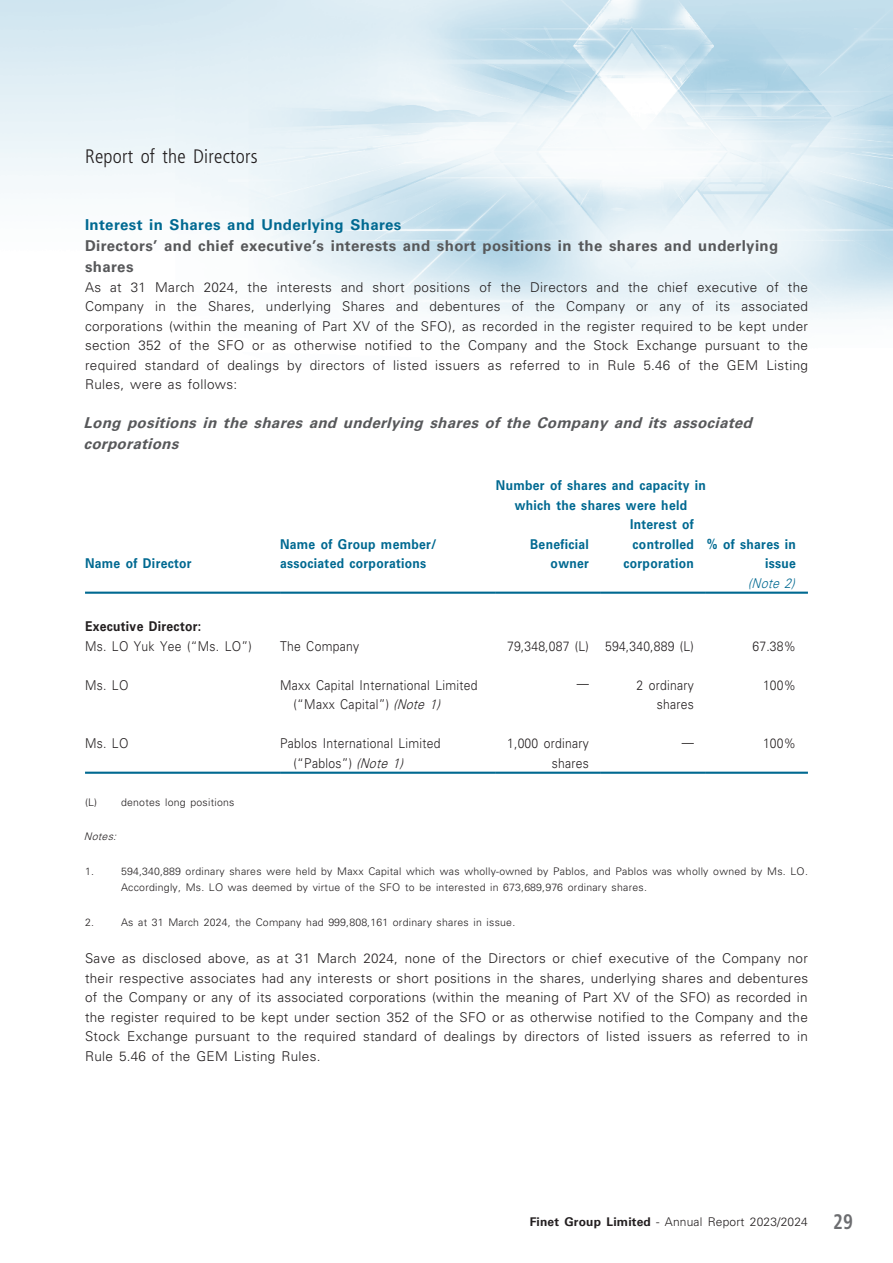
<style>
.page{position:relative;width:893px;height:1263px;background:#fff}
.page>*{position:absolute;margin:0;border:0;box-sizing:border-box;transform-origin:0 0}
.t1{font:300 condensed 19.5px "Frutiger LT Std";letter-spacing:.01em;color:#231f20}
._04___H2{font:700 15px/21px "Univers LT Std";letter-spacing:.025em;color:#57585a}
._05_____H3{font:italic 700 15px/21px "Univers LT Std";color:#57585a}
._03_H1{font:700 15px "Univers LT Std";letter-spacing:.025em;color:#006991}
._01_Body_Text{font:300 13.5px/19.5px "Univers LT Std";letter-spacing:.025em;color:#231f20;text-align:justify}
._01_Body_Text-2{font:300 13.5px/19.5px "Univers LT Std";letter-spacing:.025em;color:#231f20;scale:.9 1}
._01_Body_Text-3{font:700 13.5px/19.5px "Univers LT Std";letter-spacing:.025em;color:#006991;text-align:right;scale:.9 1}
._15_Table_Stub{font:300 13.5px "Univers LT Std";letter-spacing:.025em;color:#231f20;scale:.9 1}
._15_Table_Stub-2{font:700 13.5px "Univers LT Std";letter-spacing:.025em;color:#231f20;scale:.9 1}
._15_Table_Stub-3{font:700 13.5px "Univers LT Std";letter-spacing:.025em;color:#006991;scale:.9 1}
._01_Body_Text-4{font:italic 300 13.5px "Univers LT Std";color:#006991;scale:.9 1}
.t2{font:300 12px "Univers LT Std";letter-spacing:.015em;color:#231f20}
._02_Note_Text{font:300 10.5px/16.5px "Univers LT Std";letter-spacing:.025em;color:#231f20}
._02_Note_Text-2{font:italic 300 10.5px "Univers LT Std";color:#231f20}
.s1{font-style:italic}
.s2{font-weight:700}
.s3{font-family:"Frutiger LT Std";font-weight:700;font-stretch:condensed;font-size:21px;color:#6c6d70}
</style>
<div class="page">
<img style="left:0;top:0;width:893px;height:772px">
<hr style="left:85px;top:592px;width:195px;height:2px;background:#006991">
<hr style="left:280px;top:592px;width:216px;height:2px;background:#006991">
<hr style="left:496px;top:592px;width:105px;height:2px;background:#006991">
<hr style="left:601px;top:592px;width:105px;height:2px;background:#006991">
<hr style="left:706px;top:592px;width:102px;height:2px;background:#006991">
<hr style="left:85px;top:772px;width:195px;height:2px;background:#006991">
<hr style="left:280px;top:772px;width:216px;height:2px;background:#006991">
<hr style="left:496px;top:772px;width:105px;height:2px;background:#006991">
<hr style="left:601px;top:772px;width:105px;height:2px;background:#006991">
<hr style="left:706px;top:772px;width:102px;height:2px;background:#006991">
<h1 class="t1" style="left:85px;top:145px;width:174px">Report of the Directors</h1>
<p class="_03_H1" style="left:85px;top:216px;width:318px">Interest in Shares and Underlying Shares</p>
<p class="_04___H2" style="left:85px;top:236px;width:695px">Directors’ and chief executive’s interests and short positions in the shares and underlying shares</p>
<p class="_01_Body_Text" style="left:85px;top:277px;width:725px">As at 31 March 2024, the interests and short positions of the Directors and the chief executive of the Company in the Shares, underlying Shares and debentures of the Company or any of its associated corporations (within the meaning of Part XV of the SFO), as recorded in the register required to be kept under section 352 of the SFO or as otherwise notified to the Company and the Stock Exchange pursuant to the required standard of dealings by directors of listed issuers as referred to in Rule 5.46 of the GEM Listing Rules, were as follows:</p>
<p class="_05_____H3" style="left:84px;top:413px;width:674px">Long positions in the shares and underlying shares of the Company and its associated corporations</p>
<p class="_01_Body_Text-3" style="left:496px;top:476px;width:235px;text-align:center">Number of shares and capacity in which the shares were held</p>
<p class="_15_Table_Stub-3" style="left:85px;top:555px;width:120px">Name of Director</p>
<p class="_01_Body_Text-3" style="left:280px;top:534px;width:176px;text-align:left">Name of Group member/ associated corporations</p>
<p class="_01_Body_Text-3" style="left:530px;top:534px;width:67px">Beneficial owner</p>
<p class="_01_Body_Text-3" style="left:623px;top:515px;width:80px">Interest of controlled corporation</p>
<p class="_01_Body_Text-3" style="left:707px;top:534px;width:101px">% of shares in issue</p>
<p class="_01_Body_Text-4" style="left:748px;top:575px;width:58px">(Note 2)</p>
<p class="_15_Table_Stub-2" style="left:85px;top:618px;width:130px">Executive Director:</p>
<p class="_15_Table_Stub" style="left:85px;top:638px;width:187px">Ms. LO Yuk Yee (“Ms. LO”)</p>
<p class="_01_Body_Text-2" style="left:280px;top:636px;width:90px">The Company</p>
<p class="_01_Body_Text-2" style="left:507px;top:636px;width:92px">79,348,087 (L)</p>
<p class="_01_Body_Text-2" style="left:605px;top:636px;width:100px">594,340,889 (L)</p>
<p class="_01_Body_Text-2" style="left:752px;top:636px;width:50px">67.38%</p>
<p class="_15_Table_Stub" style="left:85px;top:677px;width:50px">Ms. LO</p>
<p class="_01_Body_Text-2" style="left:294px;top:675px;width:206px;text-indent:-14px">Maxx Capital International Limited (“Maxx Capital”) <span class="s1">(Note 1)</span></p>
<p class="_01_Body_Text-2" style="left:577px;top:674px;width:15px">—</p>
<p class="_01_Body_Text-2" style="left:636px;top:675px;width:65px;text-align:right">2 ordinary shares</p>
<p class="_01_Body_Text-2" style="left:763px;top:675px;width:38px">100%</p>
<p class="_15_Table_Stub" style="left:85px;top:735px;width:50px">Ms. LO</p>
<p class="_01_Body_Text-2" style="left:294px;top:733px;width:165px;text-indent:-14px">Pablos International Limited (“Pablos”) <span class="s1">(Note 1)</span></p>
<p class="_01_Body_Text-2" style="left:507px;top:733px;width:92px;text-align:right">1,000 ordinary shares</p>
<p class="_01_Body_Text-2" style="left:682px;top:732px;width:15px">—</p>
<p class="_01_Body_Text-2" style="left:763px;top:733px;width:38px">100%</p>
<p class="_02_Note_Text" style="left:85px;top:794px;width:151px">(L) denotes long positions</p>
<p class="_02_Note_Text-2" style="left:84px;top:830px;width:37px">Notes:</p>
<p class="_02_Note_Text" style="left:85px;top:863px;width:10px">1.</p>
<p class="_02_Note_Text" style="left:121px;top:863px;width:688px">594,340,889 ordinary shares were held by Maxx Capital which was wholly-owned by Pablos, and Pablos was wholly owned by Ms. LO.<br>Accordingly, Ms. LO was deemed by virtue of the SFO to be interested in 673,689,976 ordinary shares.</p>
<p class="_02_Note_Text" style="left:85px;top:914px;width:10px">2.</p>
<p class="_02_Note_Text" style="left:121px;top:914px;width:396px">As at 31 March 2024, the Company had 999,808,161 ordinary shares in issue.</p>
<p class="_01_Body_Text" style="left:85px;top:948px;width:725px">Save as disclosed above, as at 31 March 2024, none of the Directors or chief executive of the Company nor their respective associates had any interests or short positions in the shares, underlying shares and debentures of the Company or any of its associated corporations (within the meaning of Part XV of the SFO) as recorded in the register required to be kept under section 352 of the SFO or as otherwise notified to the Company and the Stock Exchange pursuant to the required standard of dealings by directors of listed issuers as referred to in Rule 5.46 of the GEM Listing Rules.</p>
<p class="t2" style="left:530px;top:1214px;width:325px"><span class="s2">Finet Group Limited</span> - Annual Report 2023/2024 <span class="s3">29</span></p>
</div>
